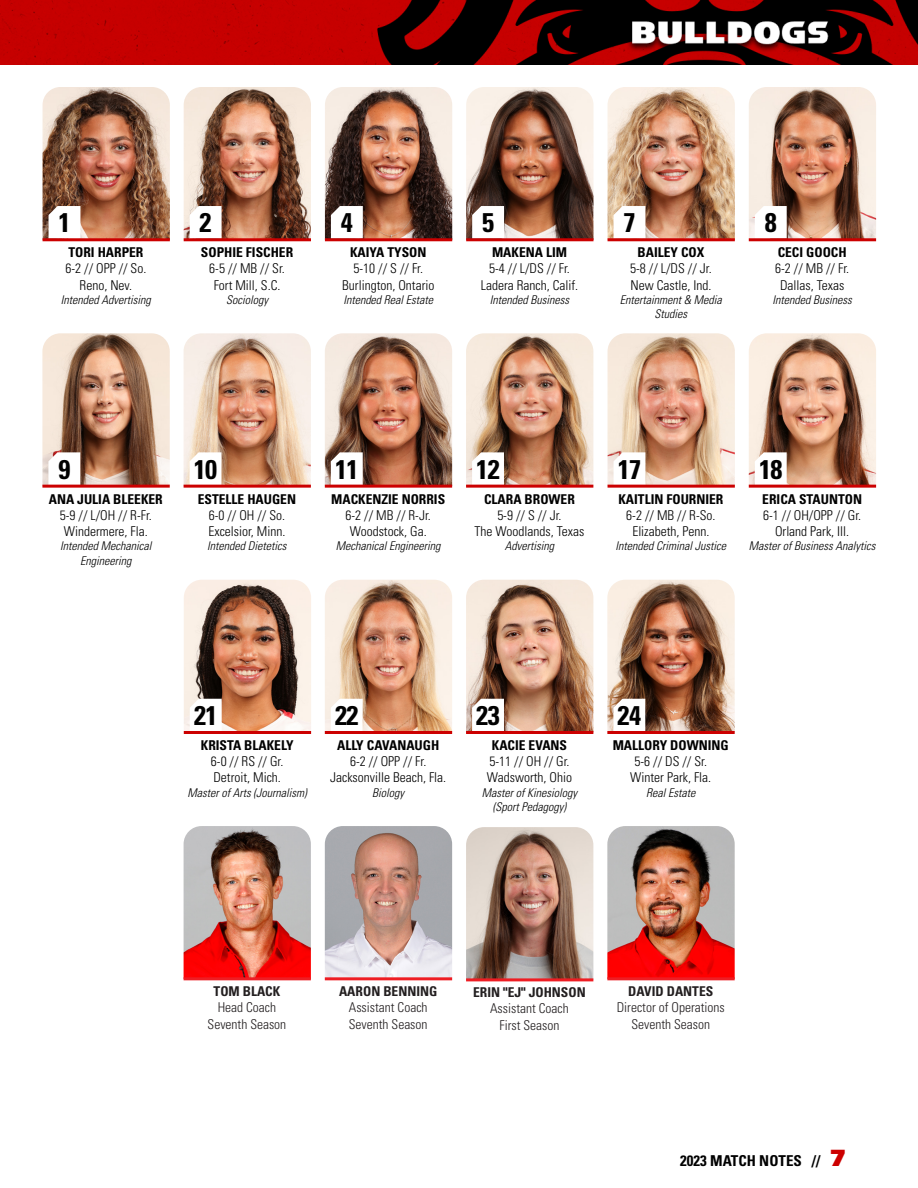
<style>
.page{position:relative;width:918px;height:1188px;background:#fff}
.page>*{position:absolute;margin:0;border:0;box-sizing:border-box;transform-origin:0 0}
.t1{font:700 condensed 27px "Univers LT Std";letter-spacing:-.02em;color:#010101}
.t2{font:700 condensed 15px "Univers LT Std";color:#010101}
.t3{font:300 condensed 13.5px "Univers LT Std";color:#010101}
.t4{font:700 condensed 13.5px "Univers LT Std";color:#010101}
.t5{font:300 condensed 13.5px "Univers LT Std";color:#231f20}
.t6{font:700 condensed 13.5px "Univers LT Std";color:#231f20}
.t7{font:italic 300 condensed 12px/14.4px "Univers LT Std";color:#010101;text-align:center}
.s1{font-family:"Univers LT Std X Black";font-weight:400;font-stretch:normal;font-size:22.5px;color:#c00}
</style>
<div class="page">
<img style="left:0;top:0;width:918px;height:64px">
<img style="left:184px;top:826px;width:127px;height:151px">
<hr style="left:184px;top:977px;width:127px;height:3px;background:#ee1d23">
<img style="left:466px;top:827px;width:127px;height:151px">
<hr style="left:466px;top:978px;width:127px;height:3px;background:#ee1d23">
<img style="left:325px;top:826px;width:127px;height:151px">
<hr style="left:325px;top:977px;width:127px;height:3px;background:#ee1d23">
<img style="left:607px;top:826px;width:128px;height:151px">
<hr style="left:607px;top:977px;width:128px;height:3px;background:#ee1d23">
<img style="left:184px;top:87px;width:127px;height:151px">
<svg style="left:190px;top:206px;width:32px;height:32px"></svg>
<hr style="left:184px;top:238px;width:127px;height:3px;background:#c00">
<img style="left:325px;top:87px;width:127px;height:151px">
<svg style="left:331px;top:206px;width:32px;height:32px"></svg>
<hr style="left:325px;top:238px;width:127px;height:3px;background:#c00">
<img style="left:466px;top:87px;width:128px;height:151px">
<svg style="left:472px;top:206px;width:32px;height:32px"></svg>
<hr style="left:466px;top:238px;width:128px;height:3px;background:#c00">
<img style="left:749px;top:87px;width:127px;height:151px">
<svg style="left:755px;top:206px;width:32px;height:32px"></svg>
<hr style="left:749px;top:238px;width:127px;height:3px;background:#c00">
<img style="left:749px;top:333px;width:127px;height:152px">
<svg style="left:755px;top:452px;width:32px;height:33px"></svg>
<hr style="left:749px;top:485px;width:127px;height:3px;background:#c00">
<img style="left:325px;top:580px;width:127px;height:151px">
<svg style="left:331px;top:699px;width:32px;height:32px"></svg>
<hr style="left:325px;top:731px;width:127px;height:3px;background:#c00">
<img style="left:184px;top:580px;width:127px;height:151px">
<svg style="left:190px;top:699px;width:32px;height:32px"></svg>
<hr style="left:184px;top:731px;width:127px;height:3px;background:#c00">
<img style="left:43px;top:87px;width:127px;height:151px">
<svg style="left:49px;top:206px;width:31px;height:32px"></svg>
<hr style="left:43px;top:238px;width:127px;height:3px;background:#c00">
<img style="left:42px;top:333px;width:128px;height:152px">
<svg style="left:48px;top:452px;width:32px;height:33px"></svg>
<hr style="left:42px;top:485px;width:128px;height:3px;background:#c00">
<img style="left:184px;top:333px;width:127px;height:152px">
<svg style="left:190px;top:452px;width:31px;height:33px"></svg>
<hr style="left:184px;top:485px;width:127px;height:3px;background:#c00">
<img style="left:325px;top:333px;width:127px;height:152px">
<svg style="left:331px;top:452px;width:32px;height:33px"></svg>
<hr style="left:325px;top:485px;width:127px;height:3px;background:#c00">
<img style="left:608px;top:333px;width:127px;height:152px">
<svg style="left:614px;top:452px;width:31px;height:33px"></svg>
<hr style="left:608px;top:485px;width:127px;height:3px;background:#c00">
<img style="left:466px;top:333px;width:127px;height:152px">
<svg style="left:472px;top:452px;width:32px;height:33px"></svg>
<hr style="left:466px;top:485px;width:127px;height:3px;background:#c00">
<img style="left:608px;top:87px;width:127px;height:151px">
<svg style="left:614px;top:206px;width:31px;height:32px"></svg>
<hr style="left:608px;top:238px;width:127px;height:3px;background:#c00">
<img style="left:466px;top:580px;width:127px;height:151px">
<svg style="left:472px;top:699px;width:32px;height:32px"></svg>
<hr style="left:466px;top:731px;width:127px;height:3px;background:#c00">
<img style="left:607px;top:580px;width:128px;height:151px">
<svg style="left:613px;top:699px;width:32px;height:32px"></svg>
<hr style="left:607px;top:731px;width:128px;height:3px;background:#c00">
<p class="t1" style="left:59px;top:206px;width:13px">1</p>
<p class="t4" style="left:68px;top:244px;width:77px">TORI HARPER</p>
<p class="t3" style="left:65px;top:260px;width:82px">6-2 // OPP // So.</p>
<p class="t3" style="left:80px;top:277px;width:54px">Reno, Nev.</p>
<p class="t7" style="left:61px;top:293px;width:91px">Intended Advertising</p>
<p class="t1" style="left:200px;top:206px;width:13px">2</p>
<p class="t4" style="left:201px;top:244px;width:94px">SOPHIE FISCHER</p>
<p class="t3" style="left:209px;top:260px;width:77px">6-5 // MB // Sr.</p>
<p class="t3" style="left:214px;top:277px;width:68px">Fort Mill, S.C.</p>
<p class="t7" style="left:226px;top:293px;width:43px">Sociology</p>
<p class="t1" style="left:341px;top:206px;width:13px">4</p>
<p class="t4" style="left:350px;top:244px;width:78px">KAIYA TYSON</p>
<p class="t3" style="left:354px;top:260px;width:71px">5-10 // S // Fr.</p>
<p class="t3" style="left:342px;top:277px;width:94px">Burlington, Ontario</p>
<p class="t7" style="left:343px;top:293px;width:91px">Intended Real Estate</p>
<p class="t1" style="left:482px;top:206px;width:13px">5</p>
<p class="t4" style="left:492px;top:244px;width:76px">MAKENA LIM</p>
<p class="t3" style="left:489px;top:260px;width:82px">5-4 // L/DS // Fr.</p>
<p class="t3" style="left:481px;top:277px;width:99px">Ladera Ranch, Calif.</p>
<p class="t7" style="left:490px;top:293px;width:81px">Intended Business</p>
<p class="t1" style="left:624px;top:206px;width:13px">7</p>
<p class="t4" style="left:638px;top:244px;width:68px">BAILEY COX</p>
<p class="t3" style="left:630px;top:260px;width:83px">5-8 // L/DS // Jr.</p>
<p class="t3" style="left:630px;top:277px;width:82px">New Castle, Ind.</p>
<p class="t7" style="left:620px;top:293px;width:103px">Entertainment &amp; Media<br>Studies</p>
<p class="t1" style="left:765px;top:206px;width:13px">8</p>
<p class="t4" style="left:778px;top:244px;width:71px">CECI GOOCH</p>
<p class="t3" style="left:775px;top:260px;width:76px">6-2 // MB // Fr.</p>
<p class="t3" style="left:780px;top:277px;width:66px">Dallas, Texas</p>
<p class="t7" style="left:773px;top:293px;width:81px">Intended Business</p>
<p class="t1" style="left:58px;top:453px;width:13px">9</p>
<p class="t4" style="left:49px;top:490px;width:115px">ANA JULIA BLEEKER</p>
<p class="t3" style="left:60px;top:507px;width:94px">5-9 // L/OH // R-Fr.</p>
<p class="t3" style="left:64px;top:523px;width:85px">Windermere, Fla.</p>
<p class="t7" style="left:60px;top:539px;width:93px">Intended Mechanical<br>Engineering</p>
<p class="t1" style="left:194px;top:453px;width:25px">10</p>
<p class="t4" style="left:198px;top:490px;width:100px">ESTELLE HAUGEN</p>
<p class="t3" style="left:209px;top:507px;width:78px">6-0 // OH // So.</p>
<p class="t3" style="left:208px;top:523px;width:79px">Excelsior, Minn.</p>
<p class="t7" style="left:207px;top:539px;width:81px">Intended Dietetics</p>
<p class="t1" style="left:335px;top:453px;width:25px">11</p>
<p class="t4" style="left:331px;top:490px;width:116px">MACKENZIE NORRIS</p>
<p class="t3" style="left:346px;top:507px;width:87px">6-2 // MB // R-Jr.</p>
<p class="t3" style="left:350px;top:523px;width:78px">Woodstock, Ga.</p>
<p class="t7" style="left:336px;top:539px;width:106px">Mechanical Engineering</p>
<p class="t1" style="left:476px;top:453px;width:25px">12</p>
<p class="t4" style="left:484px;top:490px;width:92px">CLARA BROWER</p>
<p class="t3" style="left:497px;top:507px;width:66px">5-9 // S // Jr.</p>
<p class="t3" style="left:475px;top:523px;width:111px">The Woodlands, Texas</p>
<p class="t7" style="left:505px;top:539px;width:51px">Advertising</p>
<p class="t1" style="left:618px;top:453px;width:25px">17</p>
<p class="t4" style="left:618px;top:490px;width:107px">KAITLIN FOURNIER</p>
<p class="t3" style="left:626px;top:507px;width:91px">6-2 // MB // R-So.</p>
<p class="t3" style="left:632px;top:523px;width:79px">Elizabeth, Penn.</p>
<p class="t7" style="left:616px;top:539px;width:112px">Intended Criminal Justice</p>
<p class="t1" style="left:759px;top:453px;width:25px">18</p>
<p class="t4" style="left:762px;top:490px;width:101px">ERICA STAUNTON</p>
<p class="t3" style="left:763px;top:507px;width:100px">6-1 // OH/OPP // Gr.</p>
<p class="t3" style="left:775px;top:523px;width:76px">Orland Park, Ill.</p>
<p class="t7" style="left:749px;top:539px;width:128px">Master of Business Analytics</p>
<p class="t1" style="left:194px;top:699px;width:25px">21</p>
<p class="t4" style="left:201px;top:737px;width:94px">KRISTA BLAKELY</p>
<p class="t3" style="left:211px;top:753px;width:74px">6-0 // RS // Gr.</p>
<p class="t3" style="left:213px;top:769px;width:69px">Detroit, Mich.</p>
<p class="t7" style="left:188px;top:785px;width:121px">Master of Arts (Journalism)</p>
<p class="t1" style="left:335px;top:699px;width:25px">22</p>
<p class="t4" style="left:337px;top:737px;width:104px">ALLY CAVANAUGH</p>
<p class="t3" style="left:350px;top:753px;width:78px">6-2 // OPP // Fr.</p>
<p class="t3" style="left:330px;top:769px;width:118px">Jacksonville Beach, Fla.</p>
<p class="t7" style="left:372px;top:785px;width:33px">Biology</p>
<p class="t1" style="left:476px;top:699px;width:25px">23</p>
<p class="t4" style="left:492px;top:737px;width:77px">KACIE EVANS</p>
<p class="t3" style="left:489px;top:753px;width:82px">5-11 // OH // Gr.</p>
<p class="t3" style="left:487px;top:769px;width:87px">Wadsworth, Ohio</p>
<p class="t7" style="left:482px;top:785px;width:97px">Master of Kinesiology</p>
<p class="t7" style="left:493px;top:800px;width:75px">(Sport Pedagogy)</p>
<p class="t1" style="left:618px;top:699px;width:25px">24</p>
<p class="t4" style="left:613px;top:737px;width:118px">MALLORY DOWNING</p>
<p class="t3" style="left:635px;top:753px;width:74px">5-6 // DS // Sr.</p>
<p class="t3" style="left:630px;top:769px;width:82px">Winter Park, Fla.</p>
<p class="t7" style="left:646px;top:785px;width:51px">Real Estate</p>
<p class="t6" style="left:214px;top:983px;width:68px">TOM BLACK</p>
<p class="t5" style="left:218px;top:1000px;width:60px">Head Coach</p>
<p class="t5" style="left:208px;top:1016px;width:80px">Seventh Season</p>
<p class="t6" style="left:339px;top:983px;width:100px">AARON BENNING</p>
<p class="t5" style="left:349px;top:1000px;width:80px">Assistant Coach</p>
<p class="t5" style="left:349px;top:1016px;width:80px">Seventh Season</p>
<p class="t6" style="left:473px;top:984px;width:114px">ERIN "EJ" JOHNSON</p>
<p class="t5" style="left:490px;top:1001px;width:80px">Assistant Coach</p>
<p class="t5" style="left:499px;top:1017px;width:61px">First Season</p>
<p class="t6" style="left:628px;top:983px;width:87px">DAVID DANTES</p>
<p class="t5" style="left:617px;top:1000px;width:109px">Director of Operations</p>
<p class="t5" style="left:631px;top:1016px;width:80px">Seventh Season</p>
<p class="t2" style="left:680px;top:1151px;width:167px">2023 MATCH NOTES // <span class="s1">7</span></p>
</div>
